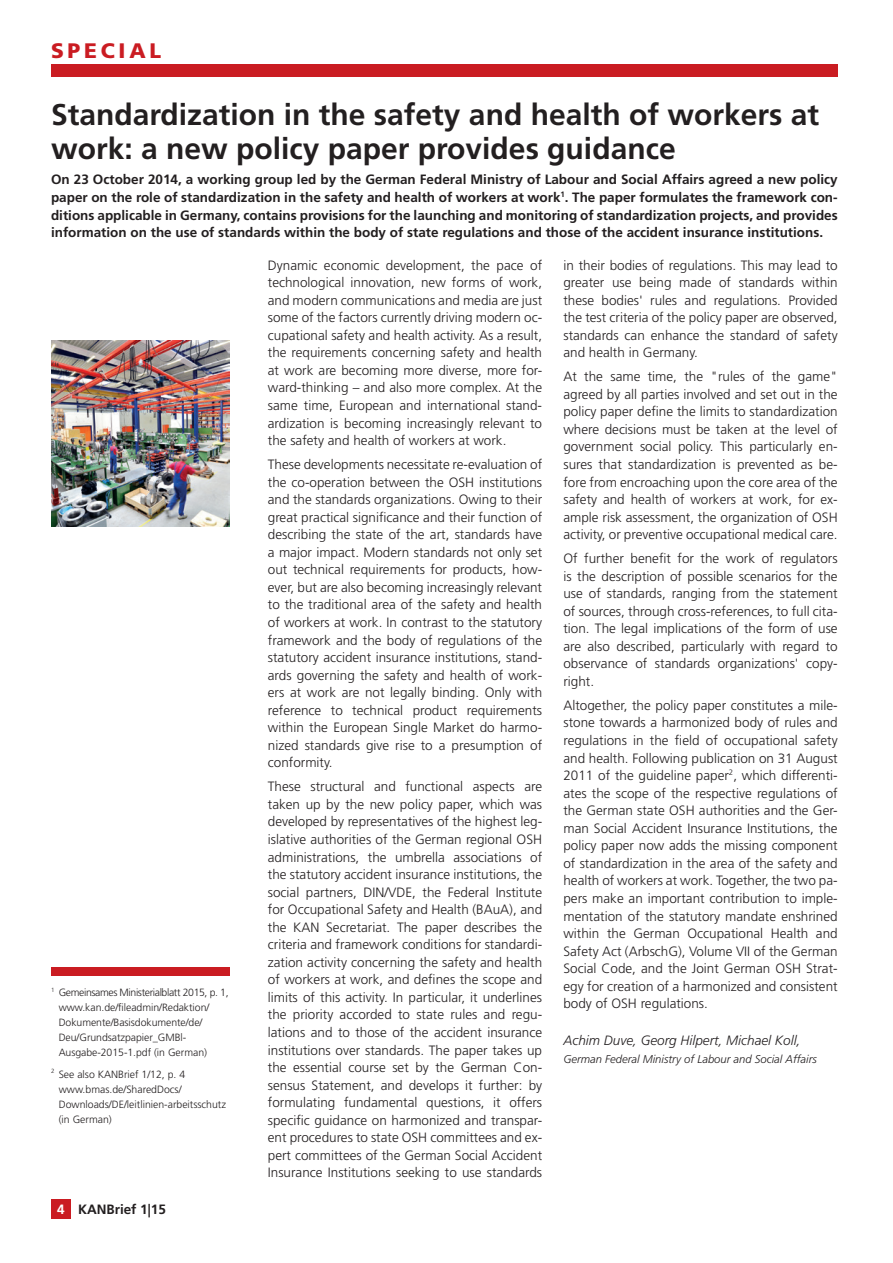
<style>
.page{position:relative;width:893px;height:1263px;background:#fff}
.page>*{position:absolute;margin:0;border:0;box-sizing:border-box;transform-origin:0 0}
.t1{font:700 30px/34.5px "Frutiger LT Std";color:#231f20}
.t2{font:900 21px "Frutiger LT Std";letter-spacing:.18em;color:#ca1c22}
.t3{font:300 13.5px/17.5px "Frutiger LT Std";color:#231f20;text-align:justify}
.t4{font:700 13.5px/17.5px "Frutiger LT Std";color:#231f20;text-align:justify}
.t5{font:italic 300 13.5px "Frutiger LT Std";color:#231f20}
.t6{font:italic 300 11.25px "Frutiger LT Std";color:#231f20}
.t7{font:300 10.5px/15px "Frutiger LT Std";letter-spacing:-.005em;color:#231f20}
.s1{color:#fff}
</style>
<div class="page">
<div style="left:51px;top:64px;width:787px;height:13px;background:#ca1c22"></div>
<div style="left:51px;top:1199px;width:20px;height:20px;background:#ca1c22"></div>
<div style="left:51px;top:967px;width:179px;height:9px;background:#ca1c22"></div>
<img style="left:51px;top:340px;width:179px;height:186px">
<h2 class="t2" style="left:51px;top:38px;width:112px">SPECIAL</h2>
<h1 class="t1" style="left:51px;top:97px;width:770px">Standardization in the safety and health of workers at work: a new policy paper provides guidance</h1>
<p class="t4" style="left:51px;top:171px;width:788px">On 23 October 2014, a working group led by the German Federal Ministry of Labour and Social Affairs agreed a new policy paper on the role of standardization in the safety and health of workers at work<sup>1</sup>. The paper formulates the framework con&shy;ditions applicable in Germany, contains provisions for the launching and monitoring of standardization projects, and provides information on the use of standards within the body of state regulations and those of the accident insurance institutions.</p>
<p class="t7" style="left:59px;top:985px;width:172px;text-indent:-8px"><sup>1</sup> Gemeinsames Ministerialblatt 2015, p. 1, www.kan.de/fileadmin/Redaktion/ Dokumente/Basisdokumente/de/ Deu/Grundsatzpapier_GMBl-Ausgabe-2015-1.pdf (in German)</p>
<p class="t7" style="left:59px;top:1067px;width:169px;text-indent:-8px"><sup>2</sup> See also KANBrief 1/12, p. 4 www.bmas.de/SharedDocs/<br>Downloads/DE/leitlinien-arbeitsschutz (in German)</p>
<p class="t4" style="left:57px;top:1201px;width:110px"><span class="s1">4</span> KANBrief 1|15</p>
<p class="t3" style="left:268px;top:256px;width:276px">Dynamic economic development, the pace of technological innovation, new forms of work, and modern communications and media are just some of the factors currently driving modern oc&shy;cupational safety and health activity. As a result, the requirements concerning safety and health at work are becoming more diverse, more for&shy;ward-thinking – and also more complex. At the same time, European and international stand&shy;ardization is becoming increasingly relevant to the safety and health of workers at work.</p>
<p class="t3" style="left:268px;top:456px;width:276px">These developments necessitate re-evaluation of the co-operation between the OSH institutions and the standards organizations. Owing to their great practical significance and their function of describing the state of the art, standards have a major impact. Modern standards not only set out technical requirements for products, how&shy;ever, but are also becoming increasingly relevant to the traditional area of the safety and health of workers at work. In contrast to the statutory framework and the body of regulations of the statutory accident insurance institutions, stand&shy;ards governing the safety and health of work&shy;ers at work are not legally binding. Only with reference to technical product requirements within the European Single Market do harmo&shy;nized standards give rise to a presumption of conformity.</p>
<p class="t3" style="left:268px;top:778px;width:276px">These structural and functional aspects are taken up by the new policy paper, which was developed by representatives of the highest leg&shy;islative authorities of the German regional OSH administrations, the umbrella associations of the statutory accident insurance institutions, the social partners, DIN/VDE, the Federal Institute for Occupational Safety and Health (BAuA), and the KAN Secretariat. The paper describes the criteria and framework conditions for standardi&shy;zation activity concerning the safety and health of workers at work, and defines the scope and limits of this activity. In particular, it underlines the priority accorded to state rules and regu&shy;lations and to those of the accident insurance institutions over standards. The paper takes up the essential course set by the German Con&shy;sensus Statement, and develops it further: by formulating fundamental questions, it offers specific guidance on harmonized and transpar&shy;ent procedures to state OSH committees and ex&shy;pert committees of the German Social Accident Insurance Institutions seeking to use standards</p>
<p class="t3" style="left:563px;top:256px;width:276px">in their bodies of regulations. This may lead to greater use being made of standards within these bodies' rules and regulations. Provided the test criteria of the policy paper are observed, standards can enhance the standard of safety and health in Germany.</p>
<p class="t3" style="left:563px;top:368px;width:276px">At the same time, the "rules of the game" agreed by all parties involved and set out in the policy paper define the limits to standardization where decisions must be taken at the level of government social policy. This particularly en&shy;sures that standardization is prevented as be&shy;fore from encroaching upon the core area of the safety and health of workers at work, for ex&shy;ample risk assessment, the organization of OSH activity, or preventive occupational medical care.</p>
<p class="t3" style="left:563px;top:550px;width:276px">Of further benefit for the work of regulators is the description of possible scenarios for the use of standards, ranging from the statement of sources, through cross-references, to full cita&shy;tion. The legal implications of the form of use are also described, particularly with regard to observance of standards organizations' copy&shy;right.</p>
<p class="t3" style="left:563px;top:697px;width:276px">Altogether, the policy paper constitutes a mile&shy;stone towards a harmonized body of rules and regulations in the field of occupational safety and health. Following publication on 31 August 2011 of the guideline paper<sup>2</sup>, which differenti&shy;ates the scope of the respective regulations of the German state OSH authorities and the Ger&shy;man Social Accident Insurance Institutions, the policy paper now adds the missing component of standardization in the area of the safety and health of workers at work. Together, the two pa&shy;pers make an important contribution to imple&shy;mentation of the statutory mandate enshrined within the German Occupational Health and Safety Act (ArbschG), Volume VII of the German Social Code, and the Joint German OSH Strat&shy;egy for creation of a harmonized and consistent body of OSH regulations.</p>
<p class="t5" style="left:563px;top:1032px;width:239px">Achim Duve, Georg Hilpert, Michael Koll,</p>
<p class="t6" style="left:563px;top:1052px;width:255px">German Federal Ministry of Labour and Social Affairs</p>
</div>
